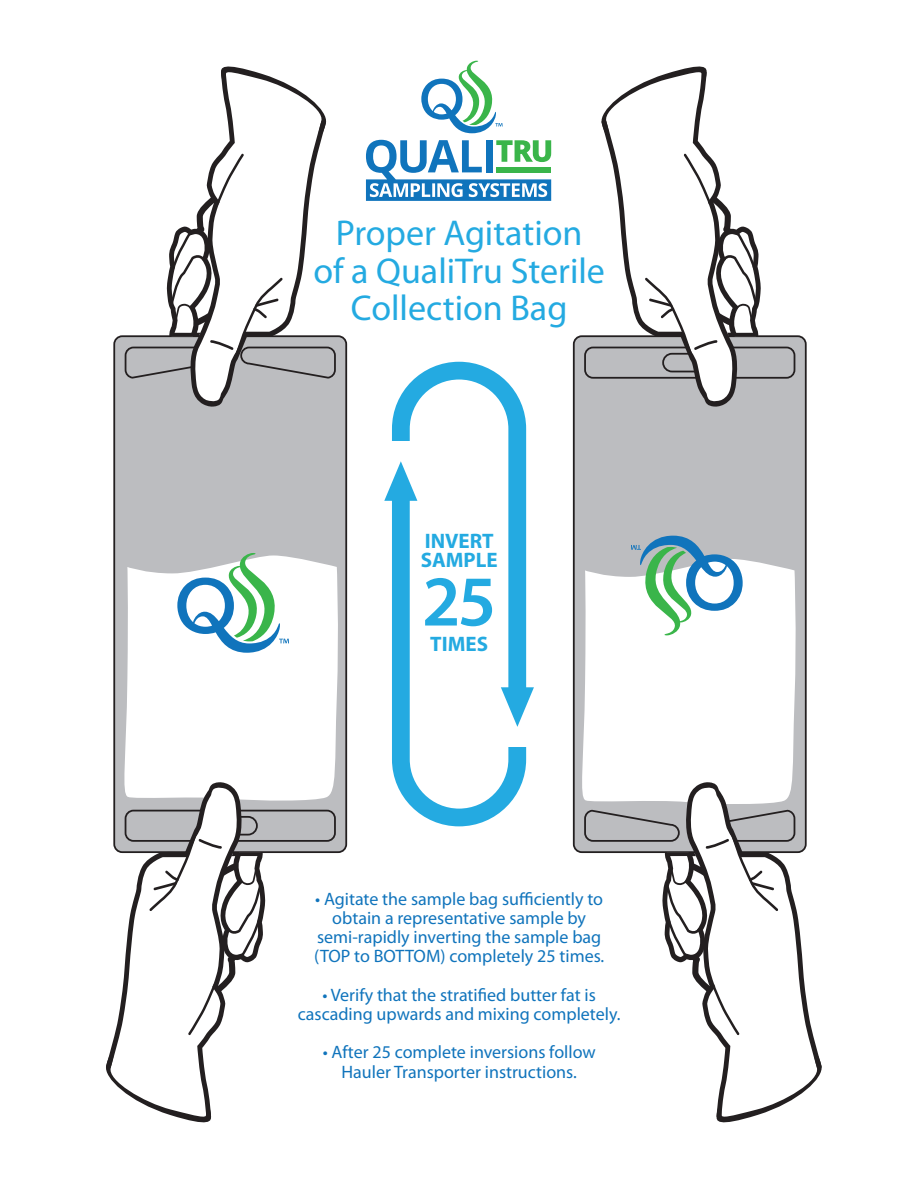
<style>
.page{position:relative;width:918px;height:1188px;background:#fff}
.page>*{position:absolute;margin:0;border:0;box-sizing:border-box;transform-origin:0 0}
.t1{font:600 72px "Myriad Pro";color:#24aae1}
.t2{font:36px/37.2px "Myriad Pro";color:#24aae1;text-align:center}
.t3{font:700 21px/19.2px "Myriad Pro";color:#24aae1}
.t4{font:18px/19.2px "Myriad Pro";color:#1074bc;text-align:center}
</style>
<div class="page">
<div style="left:574px;top:336px;width:232px;height:516px;background:#bcbdc0;border-radius:8px"></div>
<div style="left:573px;top:335px;width:234px;height:518px;border:2px solid #231f20;border-radius:8px"></div>
<div style="left:584px;top:347px;width:211px;height:32px;border:2px solid #231f20;border-radius:8px"></div>
<div style="left:582px;top:560px;width:214px;height:242px;background:#fff"></div>
<svg style="left:631px;top:536px;width:112px;height:100px"></svg>
<svg style="left:601px;top:136px;width:138px;height:271px"></svg>
<svg style="left:645px;top:154px;width:116px;height:203px"></svg>
<svg style="left:601px;top:66px;width:106px;height:70px"></svg>
<svg style="left:685px;top:782px;width:133px;height:271px"></svg>
<svg style="left:583px;top:809px;width:213px;height:226px"></svg>
<svg style="left:716px;top:1053px;width:106px;height:70px"></svg>
<div style="left:114px;top:336px;width:232px;height:516px;background:#bcbdc0;border-radius:8px"></div>
<div style="left:113px;top:335px;width:234px;height:518px;border:2px solid #231f20;border-radius:8px"></div>
<div style="left:125px;top:810px;width:211px;height:32px;border:2px solid #231f20;border-radius:8px"></div>
<div style="left:203px;top:816px;width:55px;height:20px;border:2px solid #231f20;border-radius:9px"></div>
<div style="left:124px;top:557px;width:214px;height:244px;background:#fff"></div>
<svg style="left:177px;top:553px;width:112px;height:100px;background:#b3d5d5"></svg>
<svg style="left:109px;top:782px;width:134px;height:335px"></svg>
<svg style="left:149px;top:832px;width:117px;height:203px"></svg>
<svg style="left:106px;top:1053px;width:105px;height:70px"></svg>
<svg style="left:191px;top:136px;width:132px;height:271px"></svg>
<svg style="left:124px;top:154px;width:213px;height:225px"></svg>
<svg style="left:221px;top:66px;width:106px;height:70px"></svg>
<div style="left:392px;top:362px;width:134px;height:464px;border:18px solid #24aae1;border-radius:58px"></div>
<div style="left:378px;top:441px;width:46px;height:56px;background:#fff"></div>
<svg style="left:384px;top:461px;width:33px;height:40px"></svg>
<div style="left:494px;top:691px;width:46px;height:56px;background:#fff"></div>
<svg style="left:501px;top:687px;width:33px;height:40px"></svg>
<svg style="left:421px;top:61px;width:82px;height:72px"></svg>
<svg style="left:366px;top:140px;width:185px;height:61px"></svg>
<div style="left:496px;top:167px;width:55px;height:5px;background:#3ab54a"></div>
<h2 class="t2" style="left:313px;top:214px;width:293px">Proper Agitation<br>of a QualiTru Sterile<br>Collection Bag</h2>
<p class="t3" style="left:421px;top:531px;width:79px">INVERT<br>SAMPLE</p>
<h1 class="t1" style="left:422px;top:556px;width:76px">25</h1>
<p class="t3" style="left:430px;top:633px;width:59px">TIMES</p>
<p class="t4" style="left:314px;top:889px;width:292px">• Agitate the sample bag sufficiently to obtain a representative sample by semi-rapidly inverting the sample bag (TOP to BOTTOM) completely 25 times.</p>
<p class="t4" style="left:298px;top:985px;width:324px">• Verify that the stratified butter fat is cascading upwards and mixing completely.</p>
<p class="t4" style="left:323px;top:1042px;width:275px">• After 25 complete inversions follow<br>Hauler Transporter instructions.</p>
</div>
